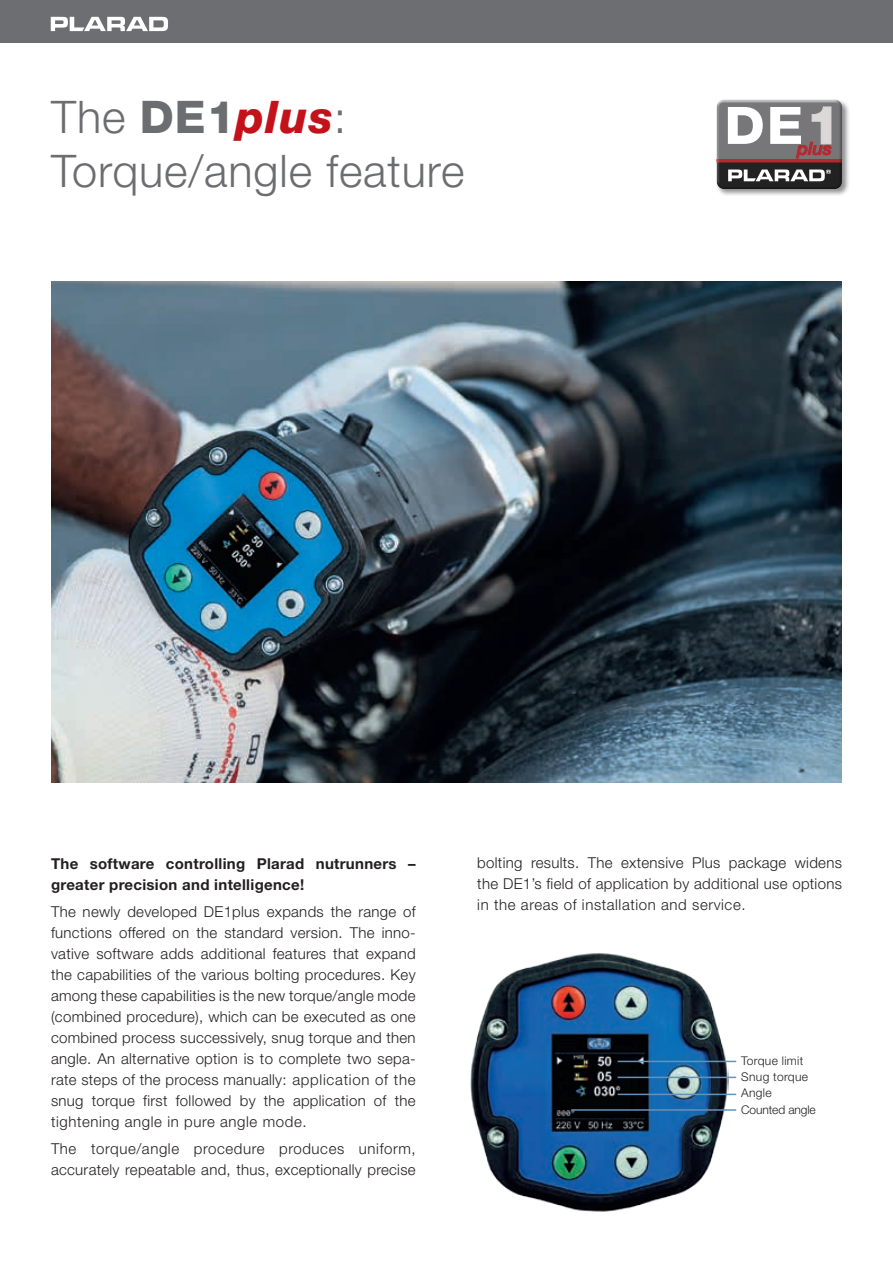
<style>
.page{position:relative;width:893px;height:1263px;background:#fff}
.page>*{position:absolute;margin:0;border:0;box-sizing:border-box;transform-origin:0 0}
.t1{font:300 45px/54px "Helvetica Neue";letter-spacing:.02em;color:#6c6d70}
.t2{font:italic 500 17.4px "Helvetica Neue";color:#b6282d}
.t3{font:300 15px/21px "Helvetica Neue";letter-spacing:.04em;color:#231f20;text-align:justify}
.t4{font:300 15px/21px "Helvetica Neue";letter-spacing:.02em;color:#231f20}
.t5{font:700 15px/21px "Helvetica Neue";letter-spacing:.02em;color:#231f20}
.t6{font:300 12px/16px "Helvetica Neue";letter-spacing:.025em;color:#231f20}
.s1{font-weight:800}
.s2{font-weight:800;font-style:italic;color:#c4121a}
</style>
<div class="page">
<div style="left:0;top:0;width:893px;height:43px;background:#6c6d70"></div>
<svg style="left:51px;top:17px;width:117px;height:14px"></svg>
<img style="left:51px;top:281px;width:791px;height:502px">
<img style="left:470px;top:953px;width:259px;height:259px">
<hr style="left:618px;top:1061px;width:118px;height:1px;background:#6592ba">
<hr style="left:618px;top:1076px;width:118px;height:2px;background:#6592ba">
<hr style="left:618px;top:1094px;width:118px;height:1px;background:#6592ba">
<hr style="left:571px;top:1109px;width:165px;height:2px;background:#6592ba">
<div style="left:715px;top:98px;width:134px;height:98px;background:#231f20;opacity:.5"></div>
<div style="left:716px;top:100px;width:126px;height:89px;background:#231f20;opacity:.75"></div>
<h1 class="t1" style="left:51px;top:89px;width:415px">The <span class="s1">DE1</span><span class="s2">plus</span>:<br>Torque/angle feature</h1>
<p class="t2" style="left:797px;top:138px;width:36px">plus</p>
<p class="t5" style="left:51px;top:852px;width:366px">The software controlling Plarad nutrunners – greater precision and intelligence!</p>
<p class="t3" style="left:51px;top:901px;width:366px">The newly developed DE1plus expands the range of functions offered on the standard version. The inno&shy;vative software adds additional features that expand the capabilities of the various bolting procedures. Key among these capabilities is the new torque/angle mode (combined procedure), which can be executed as one combined process successively, snug torque and then angle. An alternative option is to complete two sepa&shy;rate steps of the process manually: application of the snug torque first followed by the application of the tightening angle in pure angle mode.</p>
<p class="t4" style="left:51px;top:1138px;width:366px">The torque/angle procedure produces uniform, accurately repeatable and, thus, exceptionally precise</p>
<p class="t3" style="left:477px;top:852px;width:366px">bolting results. The extensive Plus package widens the DE1’s field of application by additional use options in the areas of installation and service.</p>
<p class="t6" style="left:741px;top:1053px;width:76px">Torque limit<br>Snug torque<br>Angle<br>Counted angle</p>
</div>
